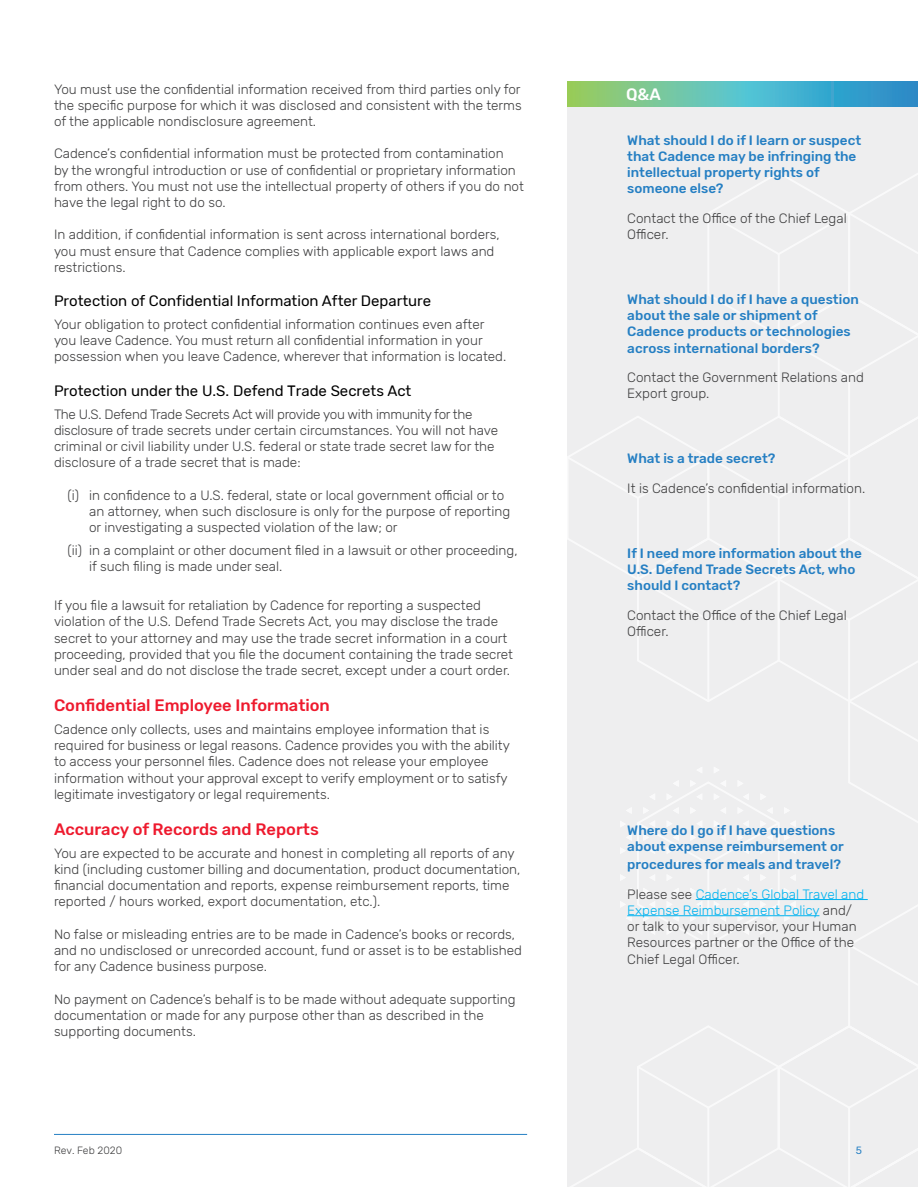
<style>
.page{position:relative;width:918px;height:1188px;background:#fff}
.page>*{position:absolute;margin:0;border:0;box-sizing:border-box;transform-origin:0 0}
.t1{font:500 16.5px "Rubik";color:#ee1a2e}
.t2{font:500 16.5px "Rubik";color:#fff}
.t3{font:15px "Rubik";color:#000}
.t4{font:300 13.5px/16.2px "Rubik";color:#3e3e3f}
.t5{font:500 13.5px/16.2px "Rubik";color:#257fc3}
.t6{font:300 10.5px "Rubik";color:#3e3e3f}
.t7{font:10.5px "Rubik";color:#257fc3}
.s1{color:#00b3ef}
</style>
<div class="page">
<div style="left:567px;top:91px;width:351px;height:1096px;background:#eeeeef"></div>
<svg style="left:567px;top:172px;width:351px;height:1015px"></svg>
<hr style="left:54px;top:1134px;width:473px;height:1px;background:#257fc3">
<svg style="left:567px;top:81px;width:351px;height:25px;background:#5ab7b2"></svg>
<hr style="left:696px;top:899px;width:172px;height:1px;background:#00b3ef">
<hr style="left:627px;top:915px;width:192px;height:1px;background:#00b3ef">
<p class="t4" style="left:54px;top:81px;width:469px;text-align:justify">You must use the confidential information received from third parties only for the specific purpose for which it was disclosed and consistent with the terms of the applicable nondisclosure agreement.</p>
<p class="t4" style="left:54px;top:146px;width:471px">Cadence’s confidential information must be protected from contamination<br>by the wrongful introduction or use of confidential or proprietary information from others. You must not use the intellectual property of others if you do not have the legal right to do so.</p>
<p class="t4" style="left:54px;top:227px;width:447px">In addition, if confidential information is sent across international borders, you must ensure that Cadence complies with applicable export laws and restrictions.</p>
<p class="t3" style="left:54px;top:292px;width:379px">Protection of Confidential Information After Departure</p>
<p class="t4" style="left:54px;top:317px;width:454px">Your obligation to protect confidential information continues even after you leave Cadence. You must return all confidential information in your possession when you leave Cadence, wherever that information is located.</p>
<p class="t3" style="left:54px;top:382px;width:359px">Protection under the U.S. Defend Trade Secrets Act</p>
<p class="t4" style="left:54px;top:406px;width:446px">The U.S. Defend Trade Secrets Act will provide you with immunity for the disclosure of trade secrets under certain circumstances. You will not have criminal or civil liability under U.S. federal or state trade secret law for the disclosure of a trade secret that is made:</p>
<p class="t4" style="left:89px;top:487px;width:423px;text-indent:-22px">(i) in confidence to a U.S. federal, state or local government official or to an attorney, when such disclosure is only for the purpose of reporting or investigating a suspected violation of the law; or</p>
<p class="t4" style="left:89px;top:542px;width:430px;text-indent:-22px">(ii) in a complaint or other document filed in a lawsuit or other proceeding, if such filing is made under seal.</p>
<p class="t4" style="left:54px;top:598px;width:461px">If you file a lawsuit for retaliation by Cadence for reporting a suspected violation of the U.S. Defend Trade Secrets Act, you may disclose the trade secret to your attorney and may use the trade secret information in a court proceeding, provided that you file the document containing the trade secret under seal and do not disclose the trade secret, except under a court order.</p>
<p class="t1" style="left:54px;top:696px;width:277px">Confidential Employee Information</p>
<p class="t4" style="left:54px;top:722px;width:457px">Cadence only collects, uses and maintains employee information that is required for business or legal reasons. Cadence provides you with the ability to access your personnel files. Cadence does not release your employee information without your approval except to verify employment or to satisfy legitimate investigatory or legal requirements.</p>
<p class="t1" style="left:54px;top:820px;width:266px">Accuracy of Records and Reports</p>
<p class="t4" style="left:54px;top:845px;width:468px">You are expected to be accurate and honest in completing all reports of any kind (including customer billing and documentation, product documentation, financial documentation and reports, expense reimbursement reports, time reported / hours worked, export documentation, etc.).</p>
<p class="t4" style="left:54px;top:926px;width:469px">No false or misleading entries are to be made in Cadence’s books or records, and no undisclosed or unrecorded account, fund or asset is to be established for any Cadence business purpose.</p>
<p class="t4" style="left:54px;top:991px;width:463px">No payment on Cadence’s behalf is to be made without adequate supporting documentation or made for any purpose other than as described in the supporting documents.</p>
<p class="t2" style="left:626px;top:84px;width:36px">Q&amp;A</p>
<p class="t5" style="left:627px;top:132px;width:235px">What should I do if I learn or suspect that Cadence may be infringing the intellectual property rights of someone else?</p>
<p class="t4" style="left:627px;top:211px;width:221px">Contact the Office of the Chief Legal<br>Officer.</p>
<p class="t5" style="left:627px;top:292px;width:233px">What should I do if I have a question about the sale or shipment of<br>Cadence products or technologies across international borders?</p>
<p class="t4" style="left:627px;top:370px;width:238px">Contact the Government Relations and<br>Export group.</p>
<p class="t5" style="left:627px;top:451px;width:150px">What is a trade secret?</p>
<p class="t4" style="left:627px;top:481px;width:240px">It is Cadence’s confidential information.</p>
<p class="t5" style="left:627px;top:545px;width:236px">If I need more information about the<br>U.S. Defend Trade Secrets Act, who should I contact?</p>
<p class="t4" style="left:627px;top:607px;width:221px">Contact the Office of the Chief Legal<br>Officer.</p>
<p class="t5" style="left:627px;top:823px;width:218px">Where do I go if I have questions about expense reimbursement or</p>
<p class="t5" style="left:627px;top:857px;width:215px">procedures for meals and travel?</p>
<p class="t4" style="left:627px;top:886px;width:238px">Please see <span class="s1">Cadence’s Global Travel and Expense Reimbursement Policy</span> and/ or talk to your supervisor, your Human Resources partner or the Office of the Chief Legal Officer.</p>
<p class="t6" style="left:54px;top:1144px;width:70px">Rev. Feb 2020</p>
<p class="t7" style="left:856px;top:1144px;width:8px">5</p>
</div>
